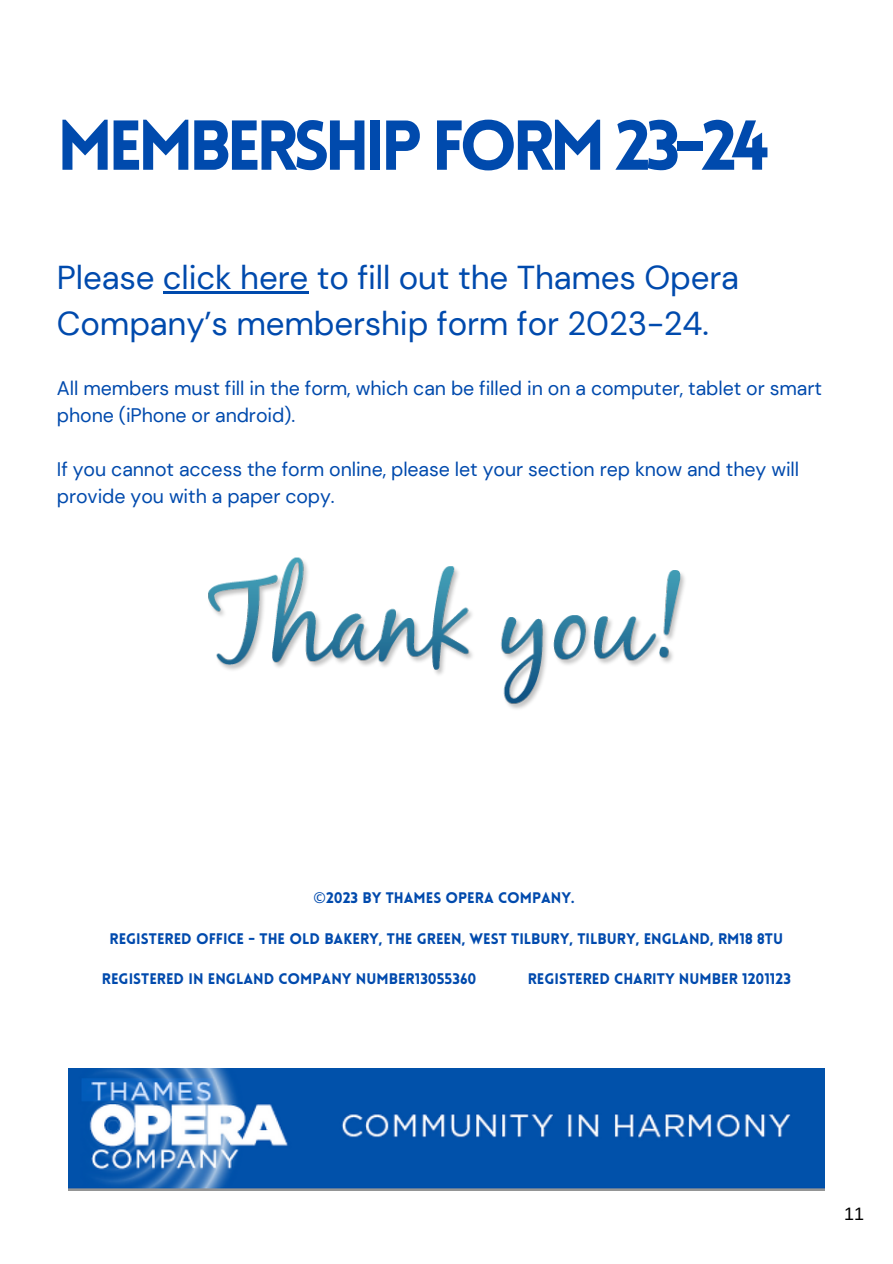
<style>
.page{position:relative;width:893px;height:1264px;background:#fff}
.page>*{position:absolute;margin:0;border:0;box-sizing:border-box;transform-origin:0 0}
.t1{font:900 69px "Lovelo";letter-spacing:-.075em;color:#004aad}
.t2{font:33px/46px "DM Sans";letter-spacing:-.005em;color:#004aad}
.t3{font:19.5px/27px "DM Sans";letter-spacing:-.005em;color:#004aad}
.t4{font:18px "Arimo";color:#000}
.t5{font:900 15px "Lovelo";color:#004aad}
.s1{font-family:"Noto Sans";font-weight:400}
</style>
<div class="page">
<img style="left:69px;top:1068px;width:755px;height:122px">
<img style="left:208px;top:557px;width:477px;height:152px">
<hr style="left:163px;top:291px;width:145px;height:3px;background:#004aad">
<p class="t1" style="left:57px;top:118px;width:713px">MEMBERSHIP FORM 23-24</p>
<p class="t2" style="left:57px;top:255px;width:683px">Please click here to fill out the Thames Opera<br>Company’s membership form for 2023-24.</p>
<p class="t3" style="left:57px;top:375px;width:766px">All members must fill in the form, which can be filled in on a computer, tablet or smart phone (iPhone or android).</p>
<p class="t3" style="left:57px;top:456px;width:743px">If you cannot access the form online, please let your section rep know and they will provide you with a paper copy.</p>
<p class="t5" style="left:313px;top:892px;width:263px"><span class="s1">©</span>2023 BY THAMES OPERA COMPANY.</p>
<p class="t5" style="left:109px;top:932px;width:675px">REGISTERED OFFICE - THE OLD BAKERY, THE GREEN, WEST TILBURY, TILBURY, ENGLAND, RM18 8TU</p>
<p class="t5" style="left:102px;top:973px;width:376px">REGISTERED IN ENGLAND COMPANY NUMBER13055360</p>
<p class="t5" style="left:527px;top:973px;width:264px">REGISTERED CHARITY NUMBER 1201123</p>
<p class="t4" style="left:844px;top:1203px;width:21px">11</p>
</div>
